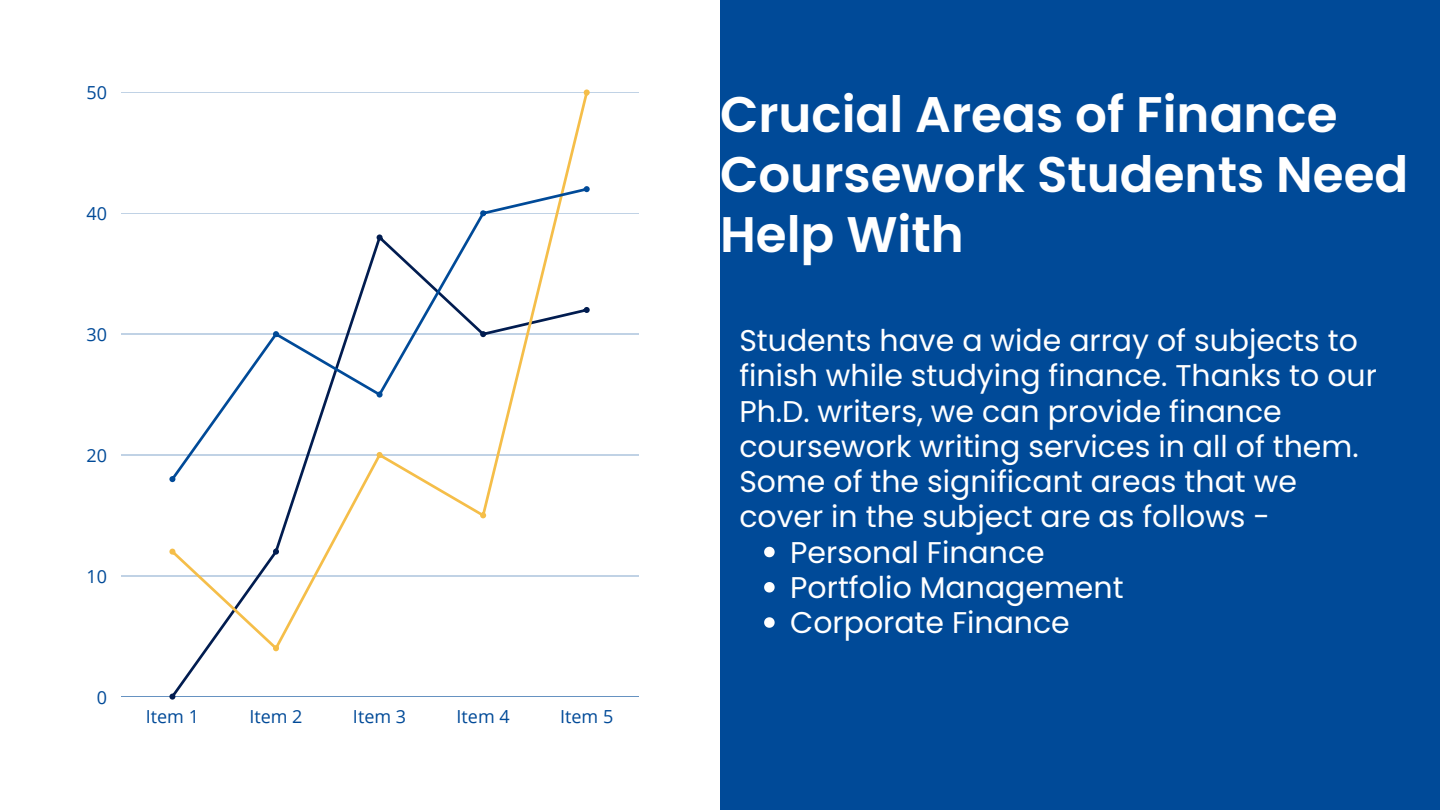
<style>
.page{position:relative;width:1440px;height:810px;background:#004a98}
.page>*{position:absolute;margin:0;border:0;box-sizing:border-box;transform-origin:0 0}
.t1{font:600 50px/60px "Poppins";color:#fff}
.t2{font:30px/35.2px "Poppins";color:#fff}
.t3{font:18px "Open Sans";color:#004a98}
</style>
<div class="page">
<div style="left:0;top:0;width:720px;height:810px;background:#fff"></div>
<hr style="left:121px;top:92px;width:517px;height:1px;background:#004a98">
<hr style="left:121px;top:213px;width:517px;height:1px;background:#004a98">
<hr style="left:121px;top:334px;width:517px;height:1px;background:#004a98">
<hr style="left:121px;top:455px;width:517px;height:1px;background:#004a98">
<hr style="left:121px;top:575px;width:517px;height:1px;background:#004a98">
<hr style="left:121px;top:696px;width:517px;height:1px;background:#004a98">
<svg style="left:480px;top:89px;width:110px;height:97px"></svg>
<svg style="left:169px;top:186px;width:421px;height:514px"></svg>
<svg style="left:764px;top:547px;width:11px;height:10px"></svg>
<svg style="left:764px;top:582px;width:11px;height:11px"></svg>
<svg style="left:764px;top:617px;width:11px;height:11px"></svg>
<p class="t3" style="left:86px;top:80px;width:22px">50</p>
<p class="t3" style="left:86px;top:201px;width:22px">40</p>
<p class="t3" style="left:86px;top:322px;width:22px">30</p>
<p class="t3" style="left:86px;top:443px;width:22px">20</p>
<p class="t3" style="left:86px;top:564px;width:22px">10</p>
<p class="t3" style="left:97px;top:684px;width:12px">0</p>
<p class="t3" style="left:146px;top:704px;width:55px">Item 1</p>
<p class="t3" style="left:249px;top:704px;width:55px">Item 2</p>
<p class="t3" style="left:353px;top:704px;width:55px">Item 3</p>
<p class="t3" style="left:457px;top:704px;width:55px">Item 4</p>
<p class="t3" style="left:560px;top:704px;width:55px">Item 5</p>
<h1 class="t1" style="left:720px;top:85px;width:690px">Crucial Areas of Finance<br>Coursework Students Need<br>Help With</h1>
<p class="t2" style="left:739px;top:323px;width:639px">Students have a wide array of subjects to finish while studying finance. Thanks to our Ph.D. writers, we can provide finance coursework writing services in all of them.<br>Some of the significant areas that we cover in the subject are as follows -</p>
<p class="t2" style="left:790px;top:534px;width:335px">Personal Finance<br>Portfolio Management<br>Corporate Finance</p>
</div>
